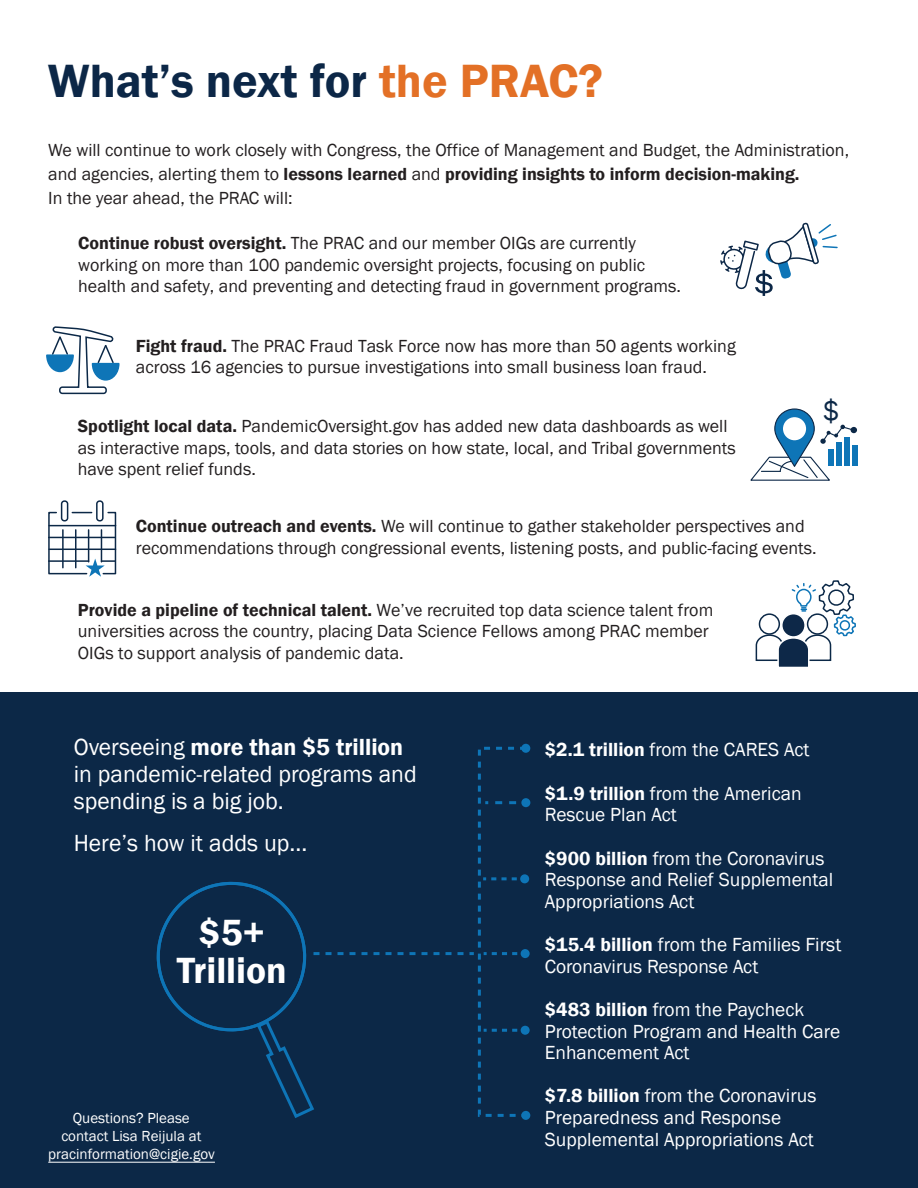
<style>
.page{position:relative;width:918px;height:1188px;background:#fff}
.page>*{position:absolute;margin:0;border:0;box-sizing:border-box;transform-origin:0 0}
.t1{font:600 48px "Franklin Gothic";color:#0c2747}
.t2{font:600 37.5px/37.5px "Franklin Gothic";color:#fff;text-align:center}
.t3{font:30px "Franklin Gothic";color:#0c2847}
.t4{font:24px/27px "Franklin Gothic";color:#fff}
.t5{font:19.5px/21.6px "Franklin Gothic";color:#fff}
.t6{font:18px/21.6px "Franklin Gothic";color:#231f20}
.t7{font:15px/18px "Franklin Gothic";color:#fff;text-align:center}
.s1{color:#e37026}
.s2{font-weight:600}
</style>
<div class="page">
<div style="left:0;top:692px;width:918px;height:496px;background:#0c2847"></div>
<svg style="left:495px;top:801px;width:22px;height:3px"></svg>
<div style="left:521px;top:798px;width:9px;height:9px;background:#0e75b7;border-radius:50%"></div>
<svg style="left:483px;top:877px;width:34px;height:3px"></svg>
<div style="left:520px;top:874px;width:9px;height:9px;background:#0e75b7;border-radius:50%"></div>
<svg style="left:484px;top:952px;width:37px;height:3px"></svg>
<div style="left:521px;top:949px;width:9px;height:9px;background:#0e75b7;border-radius:50%"></div>
<svg style="left:484px;top:1029px;width:37px;height:3px"></svg>
<div style="left:521px;top:1026px;width:9px;height:9px;background:#0e75b7;border-radius:50%"></div>
<div style="left:478px;top:747px;width:50px;height:370px;border:3px dashed #0e75b7"></div>
<div style="left:521px;top:744px;width:9px;height:9px;background:#0e75b7;border-radius:50%"></div>
<div style="left:521px;top:1111px;width:9px;height:9px;background:#0e75b7;border-radius:50%"></div>
<svg style="left:750px;top:408px;width:107px;height:73px"></svg>
<svg style="left:156px;top:881px;width:318px;height:237px"></svg>
<div style="left:157px;top:882px;width:149px;height:149px;border:3px solid #0e75b7;border-radius:50%"></div>
<div style="left:61px;top:500px;width:7px;height:22px;border:2px solid #0c2847;border-radius:3px"></div>
<div style="left:96px;top:500px;width:8px;height:22px;border:2px solid #0c2847;border-radius:3px"></div>
<svg style="left:48px;top:511px;width:69px;height:66px"></svg>
<svg style="left:755px;top:580px;width:101px;height:87px"></svg>
<svg style="left:720px;top:222px;width:118px;height:74px"></svg>
<svg style="left:46px;top:327px;width:74px;height:68px"></svg>
<hr style="left:48px;top:1162px;width:167px;height:1px;background:#fff">
<h1 class="t1" style="left:48px;top:51px;width:557px">What’s next for <span class="s1">the PRAC?</span></h1>
<p class="t6" style="left:48px;top:139px;width:802px;line-height:24px">We will continue to work closely with Congress, the Office of Management and Budget, the Administration, and agencies, alerting them to <span class="s2">lessons learned</span> and <span class="s2">providing insights to inform decision-making.<br></span>In the year ahead, the PRAC will:</p>
<p class="t6" style="left:78px;top:233px;width:604px"><span class="s2">Continue robust oversight.</span> The PRAC and our member OIGs are currently working on more than 100 pandemic oversight projects, focusing on public health and safety, and preventing and detecting fraud in government programs.</p>
<p class="t6" style="left:136px;top:335px;width:602px"><span class="s2">Fight fraud.</span> The PRAC Fraud Task Force now has more than 50 agents working across 16 agencies to pursue investigations into small business loan fraud.</p>
<p class="t6" style="left:78px;top:416px;width:659px"><span class="s2">Spotlight local data.</span> PandemicOversight.gov has added new data dashboards as well as interactive maps, tools, and data stories on how state, local, and Tribal governments have spent relief funds.</p>
<p class="t3" style="left:822px;top:392px;width:19px">$</p>
<p class="t6" style="left:136px;top:516px;width:682px"><span class="s2">Continue outreach and events.</span> We will continue to gather stakeholder perspectives and recommendations through congressional events, listening posts, and public-facing events.</p>
<p class="t6" style="left:78px;top:599px;width:637px"><span class="s2">Provide a pipeline of technical talent.</span> We’ve recruited top data science talent from universities across the country, placing Data Science Fellows among PRAC member<br>OIGs to support analysis of pandemic data.</p>
<p class="t4" style="left:74px;top:734px;width:345px">Overseeing <span class="s2">more than $5 trillion </span>in pandemic-related programs and spending is a big job.</p>
<p class="t4" style="left:74px;top:830px;width:235px">Here’s how it adds up...</p>
<p class="t2" style="left:177px;top:915px;width:112px">$5+<br>Trillion</p>
<p class="t7" style="left:48px;top:1110px;width:168px">Questions? Please contact Lisa Reijula at pracinformation@cigie.gov</p>
<p class="t5" style="left:545px;top:740px;width:266px"><span class="s2">$2.1 trillion</span> from the CARES Act</p>
<p class="t5" style="left:545px;top:783px;width:258px"><span class="s2">$1.9 trillion</span> from the American<br>Rescue Plan Act</p>
<p class="t5" style="left:545px;top:848px;width:290px"><span class="s2">$900 billion</span> from the Coronavirus<br>Response and Relief Supplemental<br>Appropriations Act</p>
<p class="t5" style="left:545px;top:934px;width:298px"><span class="s2">$15.4 billion</span> from the Families First<br>Coronavirus Response Act</p>
<p class="t5" style="left:545px;top:999px;width:297px"><span class="s2">$483 billion</span> from the Paycheck<br>Protection Program and Health Care<br>Enhancement Act</p>
<p class="t5" style="left:545px;top:1086px;width:273px"><span class="s2">$7.8 billion</span> from the Coronavirus<br>Preparedness and Response<br>Supplemental Appropriations Act</p>
</div>
